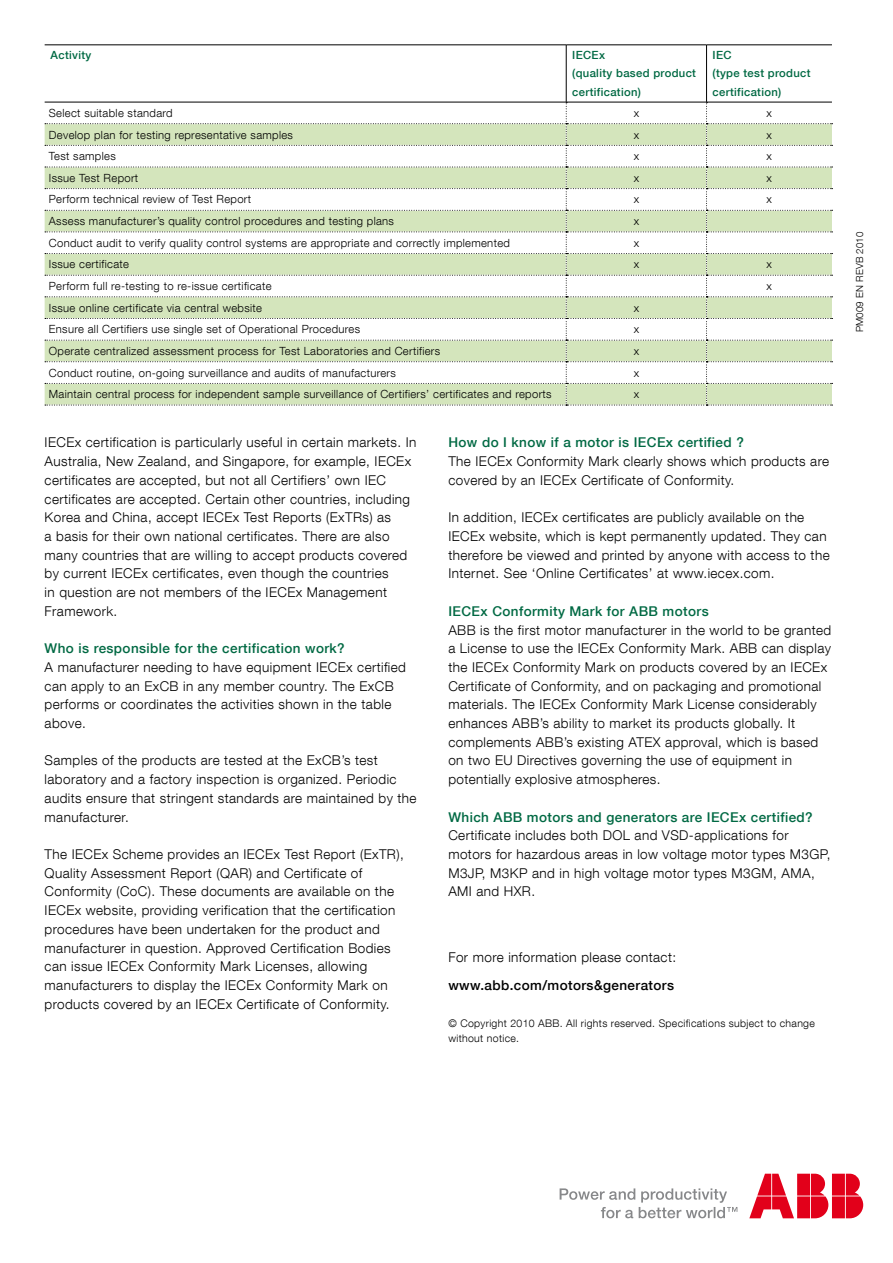
<style>
.page{position:relative;width:893px;height:1263px;background:#fff}
.page>*{position:absolute;margin:0;border:0;box-sizing:border-box;transform-origin:0 0}
.t1{font:300 13.5px/18.8px "ABB Neue Helvetica";letter-spacing:.03em;color:#000}
.t2{font:500 13.5px "ABB Neue Helvetica";letter-spacing:.03em;color:#006943}
.t3{font:500 13.5px "ABB Neue Helvetica";letter-spacing:.03em;color:#000}
.t4{font:300 11.25px "ABB Neue Helvetica";letter-spacing:.03em;color:#000}
.t5{font:500 11.25px/18.6px "ABB Neue Helvetica";letter-spacing:.03em;color:#006943}
.t6{font:300 10.5px/15px "ABB Neue Helvetica";letter-spacing:.03em;color:#000}
.t7{font:300 9.75px "ABB Neue Helvetica";letter-spacing:.02em;color:#000}
</style>
<div class="page">
<svg style="left:560px;top:1188px;width:177px;height:30px"></svg>
<svg style="left:749px;top:1174px;width:114px;height:44px"></svg>
<hr style="left:45px;top:45px;width:521px;height:1px;background:#000">
<hr style="left:566px;top:45px;width:140px;height:1px;background:#000">
<hr style="left:566px;top:45px;width:1px;height:57px;background:#000">
<hr style="left:706px;top:45px;width:126px;height:1px;background:#000">
<hr style="left:706px;top:45px;width:1px;height:57px;background:#000">
<svg style="left:45px;top:102px;width:788px;height:304px"></svg>
<p class="t5" style="left:51px;top:45px;width:42px">Activity</p>
<p class="t5" style="left:572px;top:45px;width:125px">IECEx<br>(quality based product certification)</p>
<p class="t5" style="left:712px;top:45px;width:100px">IEC<br>(type test product certification)</p>
<p class="t4" style="left:49px;top:106px;width:125px">Select suitable standard</p>
<p class="t4" style="left:634px;top:106px;width:7px">x</p>
<p class="t4" style="left:766px;top:106px;width:7px">x</p>
<p class="t4" style="left:49px;top:128px;width:246px">Develop plan for testing representative samples</p>
<p class="t4" style="left:634px;top:128px;width:7px">x</p>
<p class="t4" style="left:766px;top:128px;width:7px">x</p>
<p class="t4" style="left:49px;top:149px;width:68px">Test samples</p>
<p class="t4" style="left:634px;top:149px;width:7px">x</p>
<p class="t4" style="left:766px;top:149px;width:7px">x</p>
<p class="t4" style="left:49px;top:171px;width:91px">Issue Test Report</p>
<p class="t4" style="left:634px;top:171px;width:7px">x</p>
<p class="t4" style="left:766px;top:171px;width:7px">x</p>
<p class="t4" style="left:49px;top:193px;width:204px">Perform technical review of Test Report</p>
<p class="t4" style="left:634px;top:193px;width:7px">x</p>
<p class="t4" style="left:766px;top:193px;width:7px">x</p>
<p class="t4" style="left:49px;top:214px;width:347px">Assess manufacturer’s quality control procedures and testing plans</p>
<p class="t4" style="left:634px;top:214px;width:7px">x</p>
<p class="t4" style="left:49px;top:236px;width:463px">Conduct audit to verify quality control systems are appropriate and correctly implemented</p>
<p class="t4" style="left:634px;top:236px;width:7px">x</p>
<p class="t4" style="left:49px;top:257px;width:82px">Issue certificate</p>
<p class="t4" style="left:634px;top:257px;width:7px">x</p>
<p class="t4" style="left:766px;top:257px;width:7px">x</p>
<p class="t4" style="left:49px;top:279px;width:224px">Perform full re-testing to re-issue certificate</p>
<p class="t4" style="left:766px;top:279px;width:7px">x</p>
<p class="t4" style="left:49px;top:301px;width:215px">Issue online certificate via central website</p>
<p class="t4" style="left:634px;top:301px;width:7px">x</p>
<p class="t4" style="left:49px;top:322px;width:313px">Ensure all Certifiers use single set of Operational Procedures</p>
<p class="t4" style="left:634px;top:322px;width:7px">x</p>
<p class="t4" style="left:49px;top:344px;width:393px">Operate centralized assessment process for Test Laboratories and Certifiers</p>
<p class="t4" style="left:634px;top:344px;width:7px">x</p>
<p class="t4" style="left:49px;top:366px;width:349px">Conduct routine, on-going surveillance and audits of manufacturers</p>
<p class="t4" style="left:634px;top:366px;width:7px">x</p>
<p class="t4" style="left:49px;top:387px;width:504px">Maintain central process for independent sample surveillance of Certifiers’ certificates and reports</p>
<p class="t4" style="left:634px;top:387px;width:7px">x</p>
<p class="t2" style="left:448px;top:434px;width:297px">How do I know if a motor is IECEx certified ?</p>
<p class="t1" style="left:448px;top:452px;width:382px">The IECEx Conformity Mark clearly shows which products are covered by an IECEx Certificate of Conformity.</p>
<p class="t1" style="left:448px;top:508px;width:383px">In addition, IECEx certificates are publicly available on the IECEx website, which is kept permanently updated. They can therefore be viewed and printed by anyone with access to the Internet. See ‘Online Certificates’ at www.iecex.com.</p>
<p class="t2" style="left:448px;top:603px;width:262px">IECEx Conformity Mark for ABB motors</p>
<p class="t1" style="left:448px;top:620px;width:384px">ABB is the first motor manufacturer in the world to be granted a License to use the IECEx Conformity Mark. ABB can display the IECEx Conformity Mark on products covered by an IECEx Certificate of Conformity, and on packaging and promotional materials. The IECEx Conformity Mark License considerably enhances ABB’s ability to market its products globally. It complements ABB’s existing ATEX approval, which is based on two EU Directives governing the use of equipment in potentially explosive atmospheres.</p>
<p class="t2" style="left:448px;top:809px;width:366px">Which ABB motors and generators are IECEx certified?</p>
<p class="t1" style="left:448px;top:826px;width:384px">Certificate includes both DOL and VSD-applications for motors for hazardous areas in low voltage motor types M3GP, M3JP, M3KP and in high voltage motor types M3GM, AMA, AMI and HXR.</p>
<p class="t1" style="left:45px;top:433px;width:373px">IECEx certification is particularly useful in certain markets. In Australia, New Zealand, and Singapore, for example, IECEx certificates are accepted, but not all Certifiers’ own IEC certificates are accepted. Certain other countries, including Korea and China, accept IECEx Test Reports (ExTRs) as<br>a basis for their own national certificates. There are also many countries that are willing to accept products covered by current IECEx certificates, even though the countries<br>in question are not members of the IECEx Management Framework.</p>
<p class="t2" style="left:45px;top:640px;width:302px">Who is responsible for the certification work?</p>
<p class="t1" style="left:45px;top:657px;width:363px">A manufacturer needing to have equipment IECEx certified can apply to an ExCB in any member country. The ExCB performs or coordinates the activities shown in the table above.</p>
<p class="t1" style="left:45px;top:751px;width:373px">Samples of the products are tested at the ExCB’s test laboratory and a factory inspection is organized. Periodic audits ensure that stringent standards are maintained by the manufacturer.</p>
<p class="t1" style="left:45px;top:844px;width:361px">The IECEx Scheme provides an IECEx Test Report (ExTR), Quality Assessment Report (QAR) and Certificate of Conformity (CoC). These documents are available on the IECEx website, providing verification that the certification procedures have been undertaken for the product and manufacturer in question. Approved Certification Bodies can issue IECEx Conformity Mark Licenses, allowing manufacturers to display the IECEx Conformity Mark on products covered by an IECEx Certificate of Conformity.</p>
<p class="t1" style="left:448px;top:948px;width:229px">For more information please contact:</p>
<p class="t3" style="left:448px;top:977px;width:227px">www.abb.com/motors&amp;generators</p>
<p class="t6" style="left:448px;top:1016px;width:368px">© Copyright 2010 ABB. All rights reserved. Specifications subject to change without notice.</p>
<p class="t7" style="left:854px;top:332px;width:102px;rotate:-90deg">PM009 EN REVB 2010</p>
</div>
